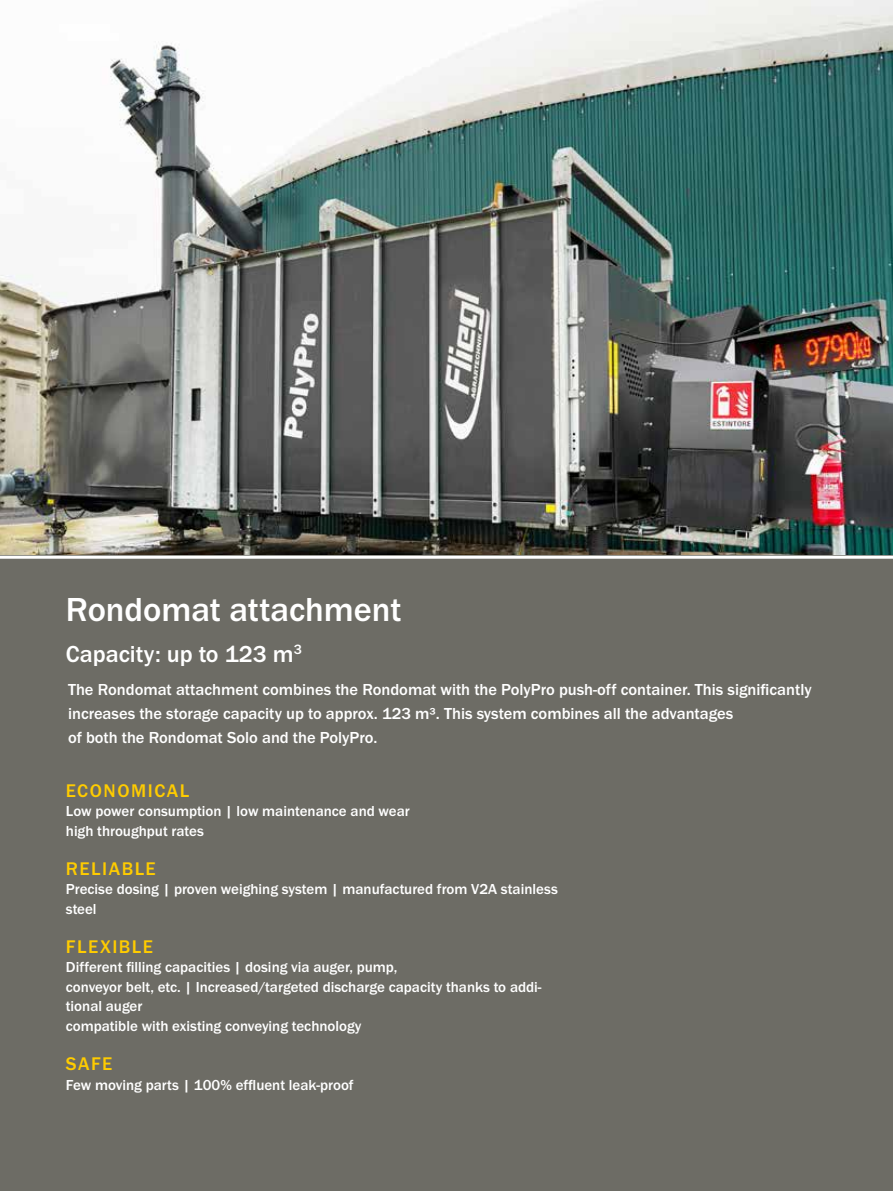
<style>
.page{position:relative;width:893px;height:1191px;background:#6d6c65}
.page>*{position:absolute;margin:0;border:0;box-sizing:border-box;transform-origin:0 0}
.t1{font:500 34.5px "Franklin Gothic URW";color:#fff}
.t2{font:500 24px "Franklin Gothic URW";color:#fff}
.t3{font:500 18.9px "Franklin Gothic URW";letter-spacing:.08em;color:#fc0}
.t4{font:500 16.5px/24px "Franklin Gothic URW";color:#fff}
.t5{font:500 15px/19.5px "Franklin Gothic URW";color:#fff}
</style>
<div class="page">
<img style="left:0;top:0;width:893px;height:554px">
<hr style="left:0;top:556px;width:893px;height:3px;background:#fff">
<h1 class="t1" style="left:66px;top:588px;width:337px">Rondomat attachment</h1>
<h2 class="t2" style="left:66px;top:639px;width:238px">Capacity: up to 123 m<sup>3</sup></h2>
<p class="t4" style="left:68px;top:677px;width:745px">The Rondomat attachment combines the Rondomat with the PolyPro push-off container. This significantly increases the storage capacity up to approx. 123 m³. This system combines all the advantages<br>of both the Rondomat Solo and the PolyPro.</p>
<p class="t3" style="left:66px;top:779px;width:125px">ECONOMICAL</p>
<p class="t5" style="left:66px;top:801px;width:345px">Low power consumption | low maintenance and wear high throughput rates</p>
<p class="t3" style="left:66px;top:857px;width:91px">RELIABLE</p>
<p class="t5" style="left:66px;top:879px;width:494px">Precise dosing | proven weighing system | manufactured from V2A stainless steel</p>
<p class="t3" style="left:66px;top:935px;width:89px">FLEXIBLE</p>
<p class="t5" style="left:66px;top:957px;width:477px">Different filling capacities | dosing via auger, pump,<br>conveyor belt, etc. | Increased/targeted discharge capacity thanks to addi&shy;tional auger<br>compatible with existing conveying technology</p>
<p class="t3" style="left:66px;top:1052px;width:48px">SAFE</p>
<p class="t5" style="left:66px;top:1074px;width:289px">Few moving parts | 100% effluent leak-proof</p>
</div>
